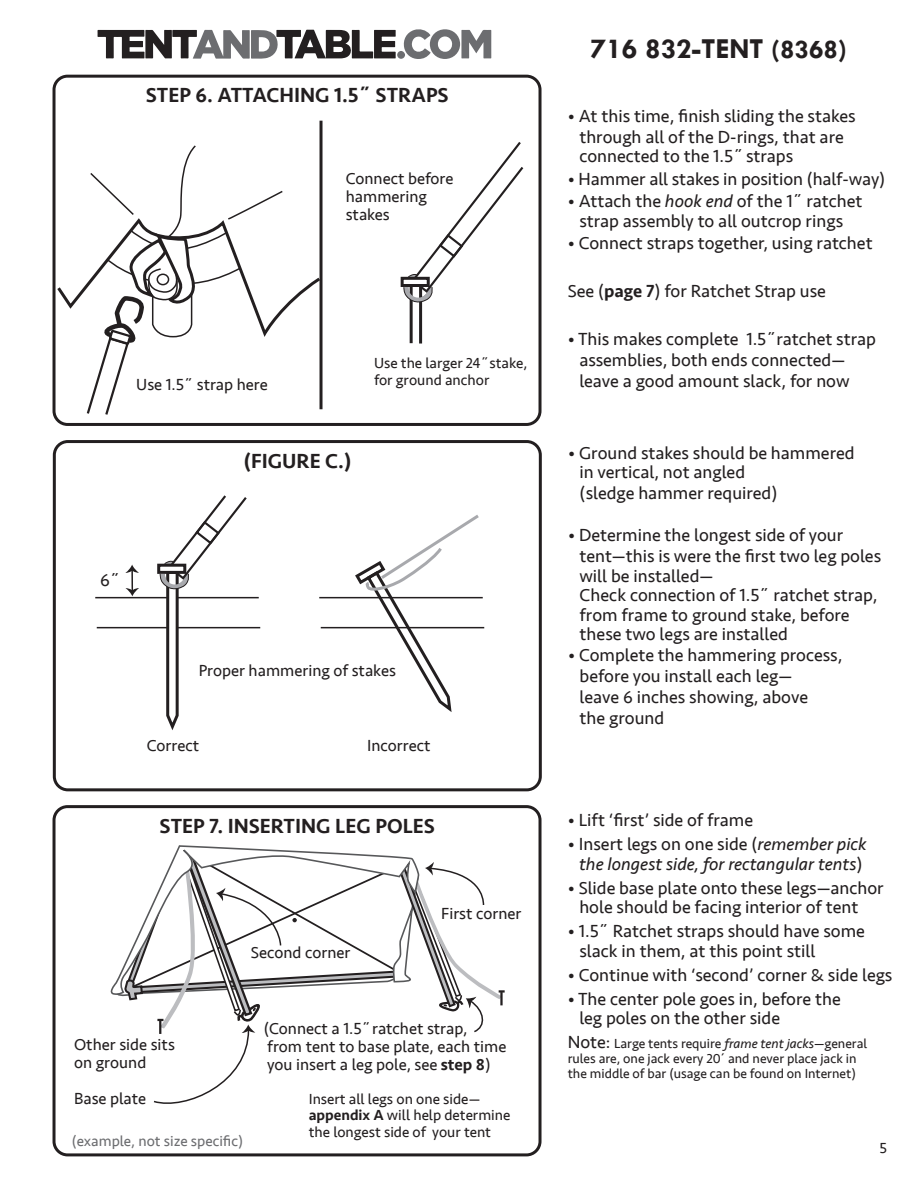
<style>
.page{position:relative;width:918px;height:1188px;background:#fff}
.page>*{position:absolute;margin:0;border:0;box-sizing:border-box;transform-origin:0 0}
.t1{font:700 29.25px "Tw Cen";color:#231f20}
.t2{font:500 21px "Seravek";color:#231f20}
.t3{font:18px/21px "Seravek";color:#231f20}
.t4{font:italic 18px/19.5px "Seravek";color:#231f20;text-align:center}
.t5{font:16.5px/18px "Seravek";color:#231f20}
.t6{font:15px/16.5px "Seravek";color:#231f20}
.t7{font:15px "Seravek";color:#6c6d70}
.t8{font:13.5px/15px "Seravek";color:#231f20}
.s1{font-weight:500}
.s2{font-size:28.5px}
.s3{font-size:27.3px}
.s4{font-style:italic}
.s5{font-style:normal}
.s6{font-size:18px}
</style>
<div class="page">
<div style="left:53px;top:805px;width:489px;height:351px;border:3px solid #231f20;border-radius:14px"></div>
<div style="left:53px;top:75px;width:489px;height:351px;border:3px solid #231f20;border-radius:14px"></div>
<div style="left:53px;top:440px;width:489px;height:351px;border:3px solid #231f20;border-radius:14px"></div>
<hr style="left:320px;top:121px;width:3px;height:288px;background:#231f20">
<div style="left:410px;top:284px;width:12px;height:61px;background:#fff;border:3px solid #231f20"></div>
<div style="left:401px;top:277px;width:29px;height:10px;background:#231f20"></div>
<hr style="left:319px;top:597px;width:164px;height:1px;background:#231f20">
<hr style="left:321px;top:627px;width:163px;height:1px;background:#231f20">
<svg style="left:353px;top:515px;width:129px;height:197px"></svg>
<hr style="left:131px;top:570px;width:2px;height:21px;background:#231f20">
<svg style="left:125px;top:588px;width:14px;height:8px"></svg>
<svg style="left:125px;top:565px;width:14px;height:8px"></svg>
<svg style="left:123px;top:847px;width:382px;height:257px"></svg>
<svg style="left:54px;top:144px;width:269px;height:273px"></svg>
<hr style="left:95px;top:597px;width:164px;height:1px;background:#231f20">
<hr style="left:97px;top:627px;width:163px;height:1px;background:#231f20">
<svg style="left:158px;top:495px;width:91px;height:235px"></svg>
<svg style="left:402px;top:142px;width:122px;height:164px"></svg>
<svg style="left:403px;top:29px;width:88px;height:30px"></svg>
<svg style="left:98px;top:30px;width:298px;height:29px"></svg>
<div style="left:397px;top:51px;width:8px;height:8px;background:#6c6d70;border-radius:50%"></div>
<p class="t2" style="left:146px;top:82px;width:304px">STEP 6. ATTACHING 1.5˝ STRAPS</p>
<p class="t5" style="left:136px;top:376px;width:133px">Use 1.5˝ strap here</p>
<p class="t5" style="left:346px;top:169px;width:109px">Connect before hammering stakes</p>
<p class="t6" style="left:374px;top:355px;width:155px">Use the larger 24˝stake, for ground anchor</p>
<p class="t2" style="left:243px;top:448px;width:110px">(FIGURE C.)</p>
<p class="t3" style="left:100px;top:569px;width:21px">6˝</p>
<p class="t5" style="left:199px;top:662px;width:199px">Proper hammering of stakes</p>
<p class="t5" style="left:147px;top:737px;width:54px">Correct</p>
<p class="t5" style="left:367px;top:737px;width:65px">Incorrect</p>
<p class="t2" style="left:160px;top:813px;width:277px">STEP 7. INSERTING LEG POLES</p>
<p class="t5" style="left:251px;top:944px;width:101px">Second corner</p>
<p class="t5" style="left:441px;top:905px;width:82px">First corner</p>
<p class="t5" style="left:74px;top:1035px;width:102px">Other side sits on ground</p>
<p class="t5" style="left:74px;top:1089px;width:74px">Base plate</p>
<p class="t7" style="left:72px;top:1130px;width:173px">(example, not size specific)</p>
<p class="t5" style="left:264px;top:1019px;width:244px">(Connect a 1.5˝ratchet strap, from tent to base plate, each time you insert a leg pole, see <span class="s1">step 8</span>)</p>
<p class="t6" style="left:309px;top:1090px;width:203px">Insert all legs on one side— <span class="s1">appendix A</span> will help determine the longest side of your tent</p>
<h1 class="t1" style="left:591px;top:31px;width:258px">716 832-TENT <span class="s2">(</span><span class="s3">8368</span><span class="s2">)</span></h1>
<p class="t3" style="left:579px;top:106px;width:278px;line-height:20.2px;text-indent:-12px">• At this time, finish sliding the stakes through all of the D-rings, that are connected to the 1.5˝ straps</p>
<p class="t3" style="left:568px;top:168px;width:319px">• Hammer all stakes in position (half-way)</p>
<p class="t3" style="left:568px;top:192px;width:296px;line-height:19.5px;text-align:center">• Attach the <span class="s4">hook end</span> of the 1˝ ratchet strap assembly to all outcrop rings</p>
<p class="t3" style="left:568px;top:233px;width:306px">• Connect straps together, using ratchet</p>
<p class="t3" style="left:568px;top:281px;width:260px">See (<span class="s1">page 7</span>) for Ratchet Strap use</p>
<p class="t3" style="left:579px;top:329px;width:298px;text-indent:-12px">• This makes complete 1.5˝ratchet strap assemblies, both ends connected— leave a good amount slack, for now</p>
<p class="t3" style="left:580px;top:442px;width:276px;line-height:20.2px;text-indent:-12px">• Ground stakes should be hammered in vertical, not angled<br>(sledge hammer required)</p>
<p class="t3" style="left:579px;top:525px;width:303px;line-height:19.8px;text-indent:-11px">• Determine the longest side of your tent—this is were the first two leg poles will be installed—<br>Check connection of 1.5˝ ratchet strap, from frame to ground stake, before these two legs are installed</p>
<p class="t3" style="left:580px;top:645px;width:264px;text-indent:-12px">• Complete the hammering process, before you install each leg—<br>leave 6 inches showing, above<br>the ground</p>
<p class="t3" style="left:568px;top:810px;width:187px">• Lift ‘first’ side of frame</p>
<p class="t4" style="left:568px;top:834px;width:300px"><span class="s5">• Insert legs on one side (</span>remember pick the longest side, for rectangular tents<span class="s5">)</span></p>
<p class="t3" style="left:579px;top:878px;width:306px;line-height:19.5px;text-indent:-12px">• Slide base plate onto these legs—anchor hole should be facing interior of tent</p>
<p class="t3" style="left:579px;top:921px;width:287px;line-height:19.5px;text-indent:-12px">• 1.5˝ Ratchet straps should have some slack in them, at this point still</p>
<p class="t3" style="left:568px;top:964px;width:326px">• Continue with ‘second’ corner &amp; side legs</p>
<p class="t3" style="left:579px;top:989px;width:263px;line-height:19.5px;text-indent:-12px">• The center pole goes in, before the leg poles on the other side</p>
<p class="t8" style="left:568px;top:1036px;width:301px"><span class="s6">Note:</span> Large tents require <span class="s4">frame tent jacks</span>—general rules are, one jack every 20´ and never place jack in the middle of bar (usage can be found on Internet)</p>
<p class="t6" style="left:879px;top:1140px;width:9px">5</p>
</div>
